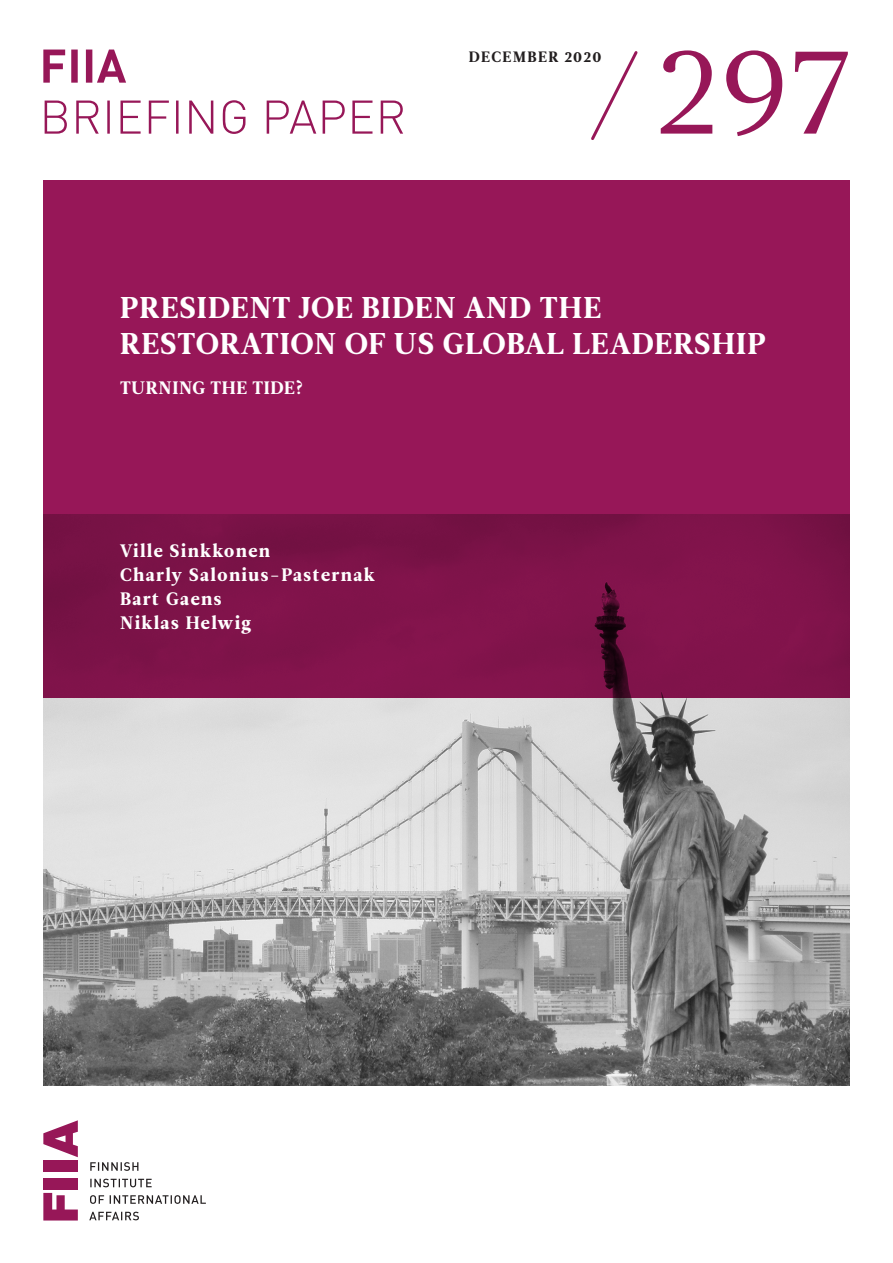
<style>
.page{position:relative;width:893px;height:1263px;background:#fff}
.page>*{position:absolute;margin:0;border:0;box-sizing:border-box;transform-origin:0 0}
.t1{font:126px "Leitura News Roman 1";color:#971758}
.t2{font:30px/36px "Leitura News Roman 4";letter-spacing:.035em;color:#fff}
.t3{font:18px/24px "Leitura News Roman 4";letter-spacing:.08em;color:#fff}
.t4{font:18px "Leitura News Roman 4";letter-spacing:.035em;color:#fff}
.t5{font:15px "Leitura News Roman 4";letter-spacing:.095em;color:#231f20}
</style>
<div class="page">
<svg style="left:45px;top:100px;width:358px;height:34px"></svg>
<svg style="left:43px;top:50px;width:83px;height:33px"></svg>
<svg style="left:89px;top:1212px;width:50px;height:8px"></svg>
<svg style="left:90px;top:1195px;width:116px;height:9px"></svg>
<svg style="left:90px;top:1179px;width:62px;height:8px"></svg>
<svg style="left:90px;top:1162px;width:48px;height:9px"></svg>
<div style="left:43px;top:1178px;width:35px;height:11px;background:#971758"></div>
<svg style="left:43px;top:1193px;width:35px;height:27px"></svg>
<div style="left:43px;top:1161px;width:35px;height:11px;background:#971758"></div>
<svg style="left:43px;top:1120px;width:35px;height:37px"></svg>
<img style="left:43px;top:698px;width:807px;height:387px">
<svg style="left:43px;top:180px;width:807px;height:518px;background:#8d1552"></svg>
<svg style="left:591px;top:51px;width:47px;height:89px"></svg>
<p class="t5" style="left:469px;top:48px;width:134px">DECEMBER 2020</p>
<p class="t1" style="left:654px;top:16px;width:199px">297</p>
<h2 class="t2" style="left:120px;top:290px;width:647px">PRESIDENT JOE BIDEN AND THE<br>RESTORATION OF US GLOBAL LEADERSHIP</h2>
<h4 class="t4" style="left:120px;top:377px;width:185px">TURNING THE TIDE?</h4>
<p class="t3" style="left:120px;top:539px;width:256px">Ville Sinkkonen<br>Charly Salonius-Pasternak<br>Bart Gaens<br>Niklas Helwig</p>
</div>
